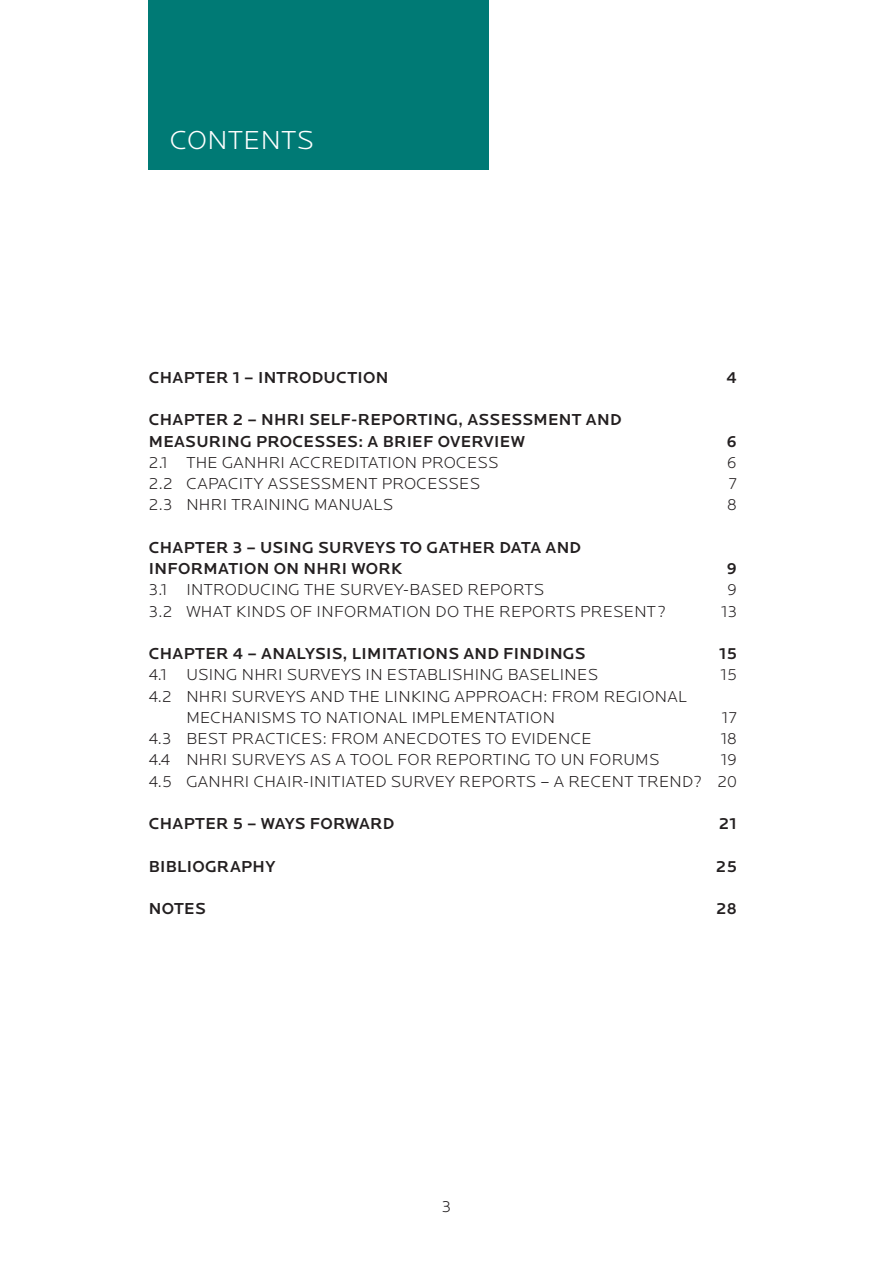
<style>
.page{position:relative;width:893px;height:1263px;background:#fff}
.page>*{position:absolute;margin:0;border:0;box-sizing:border-box;transform-origin:0 0}
.t1{font:300 27px "Locator";letter-spacing:.02em;color:#fff}
.t2{font:300 16.5px/21.3px "Locator";letter-spacing:.02em;color:#231f20}
.t3{font:500 16.5px/21.3px "Locator";letter-spacing:.02em;color:#231f20}
</style>
<div class="page">
<div style="left:149px;top:0;width:340px;height:170px;background:#007a75"></div>
<h1 class="t1" style="left:170px;top:126px;width:145px">CONTENTS</h1>
<p class="t3" style="left:149px;top:367px;width:241px">CHAPTER 1 – INTRODUCTION</p>
<p class="t3" style="left:726px;top:367px;width:12px">4</p>
<p class="t3" style="left:149px;top:409px;width:474px">CHAPTER 2 – NHRI SELF-REPORTING, ASSESSMENT AND<br>MEASURING PROCESSES: A BRIEF OVERVIEW</p>
<p class="t3" style="left:727px;top:431px;width:12px">6</p>
<p class="t2" style="left:149px;top:452px;width:351px">2.1 THE GANHRI ACCREDITATION PROCESS</p>
<p class="t2" style="left:727px;top:452px;width:11px">6</p>
<p class="t2" style="left:149px;top:473px;width:333px">2.2 CAPACITY ASSESSMENT PROCESSES</p>
<p class="t2" style="left:728px;top:473px;width:10px">7</p>
<p class="t2" style="left:149px;top:495px;width:246px">2.3 NHRI TRAINING MANUALS</p>
<p class="t2" style="left:727px;top:495px;width:11px">8</p>
<p class="t3" style="left:149px;top:537px;width:434px">CHAPTER 3 – USING SURVEYS TO GATHER DATA AND<br>INFORMATION ON NHRI WORK</p>
<p class="t3" style="left:727px;top:558px;width:12px">9</p>
<p class="t2" style="left:149px;top:580px;width:397px">3.1 INTRODUCING THE SURVEY-BASED REPORTS</p>
<p class="t2" style="left:727px;top:580px;width:11px">9</p>
<p class="t2" style="left:149px;top:601px;width:518px">3.2 WHAT KINDS OF INFORMATION DO THE REPORTS PRESENT?</p>
<p class="t2" style="left:721px;top:601px;width:17px">13</p>
<p class="t3" style="left:149px;top:643px;width:438px">CHAPTER 4 – ANALYSIS, LIMITATIONS AND FINDINGS</p>
<p class="t3" style="left:719px;top:643px;width:19px">15</p>
<p class="t2" style="left:149px;top:665px;width:451px">4.1 USING NHRI SURVEYS IN ESTABLISHING BASELINES</p>
<p class="t2" style="left:720px;top:665px;width:18px">15</p>
<p class="t2" style="left:186px;top:686px;width:502px;text-indent:-38px">4.2 NHRI SURVEYS AND THE LINKING APPROACH: FROM REGIONAL<br>MECHANISMS TO NATIONAL IMPLEMENTATION</p>
<p class="t2" style="left:722px;top:707px;width:16px">17</p>
<p class="t2" style="left:149px;top:729px;width:444px">4.3 BEST PRACTICES: FROM ANECDOTES TO EVIDENCE</p>
<p class="t2" style="left:721px;top:729px;width:18px">18</p>
<p class="t2" style="left:149px;top:750px;width:512px">4.4 NHRI SURVEYS AS A TOOL FOR REPORTING TO UN FORUMS</p>
<p class="t2" style="left:149px;top:750px;width:590px;text-align:right">19<br>4.5 GANHRI CHAIR-INITIATED SURVEY REPORTS – A RECENT TREND? 20</p>
<p class="t3" style="left:149px;top:813px;width:247px">CHAPTER 5 – WAYS FORWARD</p>
<p class="t3" style="left:719px;top:813px;width:19px">21</p>
<p class="t3" style="left:149px;top:856px;width:128px">BIBLIOGRAPHY</p>
<p class="t3" style="left:716px;top:856px;width:22px">25</p>
<p class="t3" style="left:149px;top:898px;width:58px">NOTES</p>
<p class="t3" style="left:716px;top:898px;width:22px">28</p>
<p class="t2" style="left:442px;top:1196px;width:11px">3</p>
</div>
